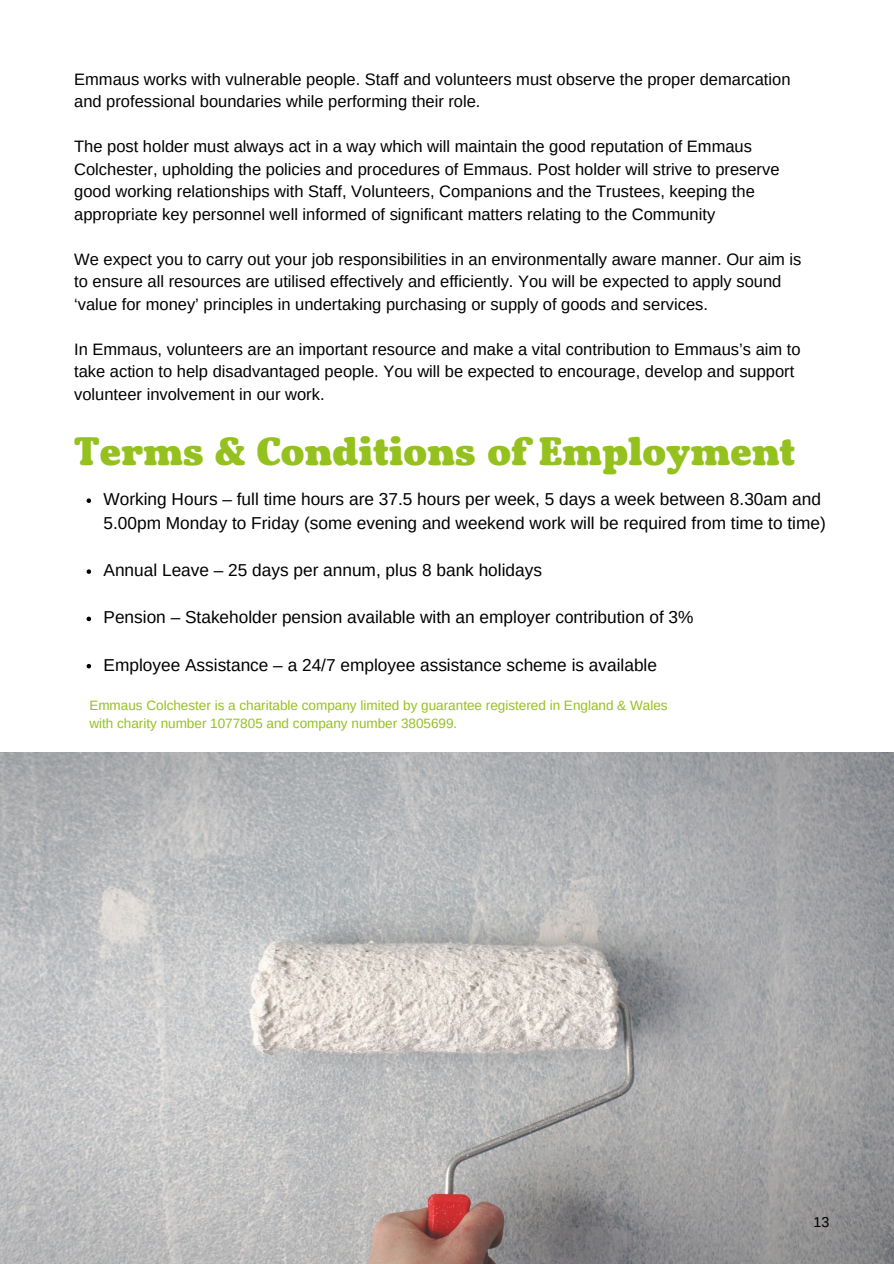
<style>
.page{position:relative;width:894px;height:1264px;background:#fff}
.page>*{position:absolute;margin:0;border:0;box-sizing:border-box;transform-origin:0 0}
.t1{font:40.5px "Emmaus Yeast";color:#95c11f}
.t2{font:17.25px/23.7px "Arimo";color:#000}
.t3{font:16.5px/22.5px "Arimo";color:#000}
.t4{font:14.25px "Arimo";color:#000}
.t5{font:13.5px/18px "Arimo";color:#95c11f}
</style>
<div class="page">
<img style="left:0;top:752px;width:893px;height:511px">
<svg style="left:87px;top:498px;width:4px;height:5px"></svg>
<svg style="left:87px;top:569px;width:4px;height:5px"></svg>
<svg style="left:87px;top:616px;width:4px;height:5px"></svg>
<svg style="left:87px;top:664px;width:4px;height:4px"></svg>
<h2 class="t3" style="left:74px;top:68px;width:717px">Emmaus works with vulnerable people. Staff and volunteers must observe the proper demarcation and professional boundaries while performing their role.</h2>
<h2 class="t3" style="left:74px;top:135px;width:706px">The post holder must always act in a way which will maintain the good reputation of Emmaus Colchester, upholding the policies and procedures of Emmaus. Post holder will strive to preserve good working relationships with Staff, Volunteers, Companions and the Trustees, keeping the appropriate key personnel well informed of significant matters relating to the Community</h2>
<h2 class="t3" style="left:74px;top:248px;width:728px">We expect you to carry out your job responsibilities in an environmentally aware manner. Our aim is to ensure all resources are utilised effectively and efficiently. You will be expected to apply sound ‘value for money’ principles in undertaking purchasing or supply of goods and services.</h2>
<h1 class="t3" style="left:74px;top:338px;width:727px">In Emmaus, volunteers are an important resource and make a vital contribution to Emmaus’s aim to take action to help disadvantaged people. You will be expected to encourage, develop and support volunteer involvement in our work.</h1>
<h2 class="t1" style="left:74px;top:427px;width:722px">Terms &amp; Conditions of Employment</h2>
<p class="t2" style="left:103px;top:487px;width:723px">Working Hours – full time hours are 37.5 hours per week, 5 days a week between 8.30am and<br>5.00pm Monday to Friday (some evening and weekend work will be required from time to time)</p>
<p class="t2" style="left:103px;top:558px;width:440px">Annual Leave – 25 days per annum, plus 8 bank holidays</p>
<p class="t2" style="left:103px;top:605px;width:591px">Pension – Stakeholder pension available with an employer contribution of 3%</p>
<p class="t2" style="left:103px;top:653px;width:555px">Employee Assistance – a 24/7 employee assistance scheme is available</p>
<p class="t5" style="left:89px;top:696px;width:579px">Emmaus Colchester is a charitable company limited by guarantee registered in England &amp; Wales with charity number 1077805 and company number 3805699.</p>
<p class="t4" style="left:813px;top:1213px;width:17px">13</p>
</div>
